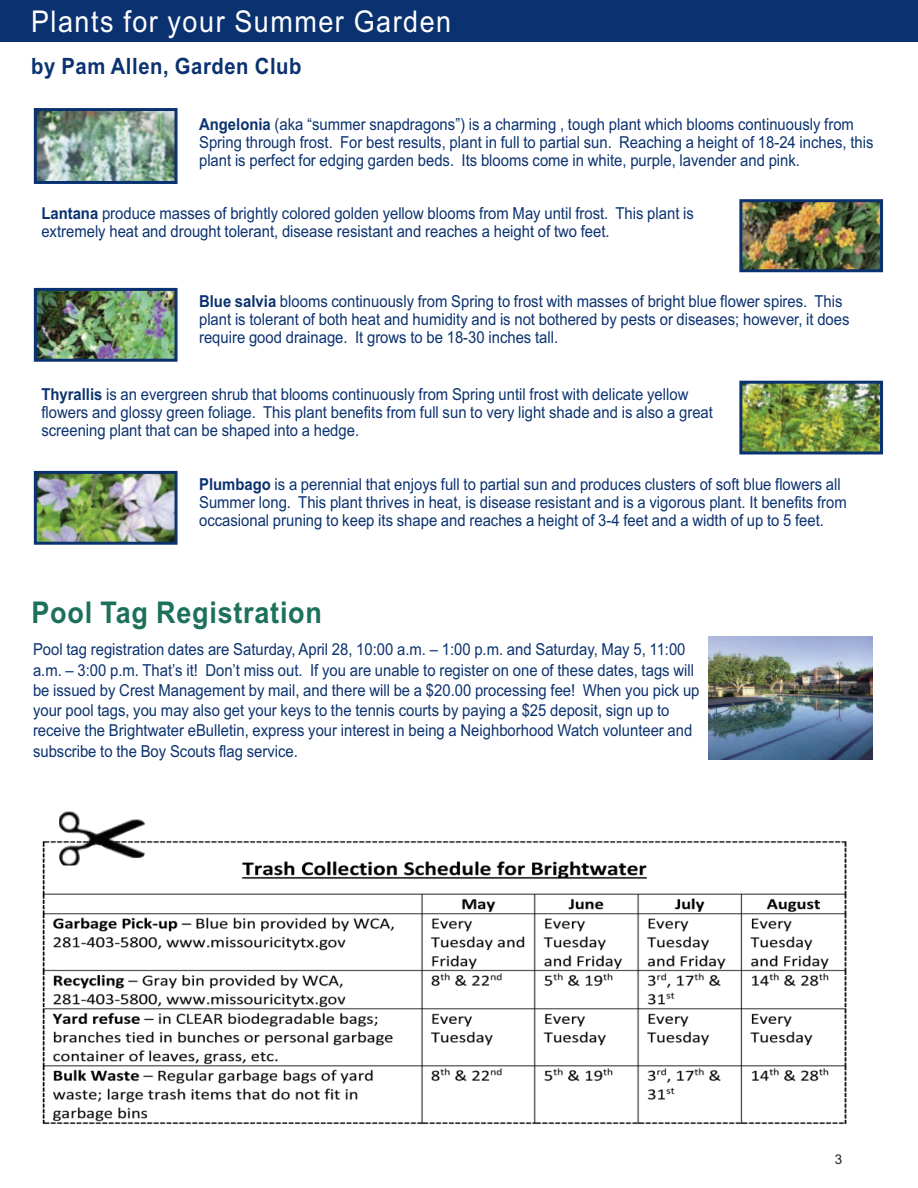
<style>
.page{position:relative;width:918px;height:1188px;background:#fff}
.page>*{position:absolute;margin:0;border:0;box-sizing:border-box;transform-origin:0 0}
.t1{font:30px "Arial";letter-spacing:.055em;color:#fff;scale:.9 1}
.t2{font:700 30px "Arial";letter-spacing:.03em;color:#1d715a;scale:.9 1}
.t3{font:700 22.5px "Arial";letter-spacing:.03em;color:#0b3270;scale:.9 1}
.t4{font:16.5px/18px "Arial";color:#0b3270;scale:.9 1}
.s1{font-weight:700}
</style>
<div class="page">
<div style="left:0;top:0;width:918px;height:41px;background:#0b3270"></div>
<img style="left:42px;top:841px;width:805px;height:283px">
<img style="left:58px;top:811px;width:87px;height:55px">
<img style="left:38px;top:112px;width:136px;height:68px">
<div style="left:34px;top:108px;width:144px;height:76px;border:3px solid #0b3270"></div>
<img style="left:38px;top:292px;width:136px;height:66px">
<div style="left:34px;top:288px;width:144px;height:74px;border:3px solid #0b3270"></div>
<img style="left:743px;top:203px;width:136px;height:65px">
<div style="left:739px;top:199px;width:144px;height:73px;border:3px solid #0b3270"></div>
<img style="left:743px;top:385px;width:136px;height:65px">
<div style="left:739px;top:381px;width:144px;height:73px;border:3px solid #0b3270"></div>
<img style="left:38px;top:475px;width:136px;height:66px">
<div style="left:34px;top:471px;width:144px;height:74px;border:3px solid #0b3270"></div>
<img style="left:708px;top:636px;width:165px;height:124px">
<h1 class="t1" style="left:31px;top:4px;width:468px">Plants for your Summer Garden</h1>
<h2 class="t3" style="left:31px;top:54px;width:302px">by Pam Allen, Garden Club</h2>
<p class="t4" style="left:199px;top:116px;width:751px"><span class="s1">Angelonia</span> (aka “summer snapdragons”) is a charming , tough plant which blooms continuously from<br>Spring through frost. For best results, plant in full to partial sun. Reaching a height of 18-24 inches, this plant is perfect for edging garden beds. Its blooms come in white, purple, lavender and pink.</p>
<p class="t4" style="left:41px;top:204px;width:727px"><span class="s1">Lantana</span> produce masses of brightly colored golden yellow blooms from May until frost. This plant is extremely heat and drought tolerant, disease resistant and reaches a height of two feet.</p>
<p class="t4" style="left:199px;top:293px;width:724px"><span class="s1">Blue salvia</span> blooms continuously from Spring to frost with masses of bright blue flower spires. This plant is tolerant of both heat and humidity and is not bothered by pests or diseases; however, it does require good drainage. It grows to be 18-30 inches tall.</p>
<p class="t4" style="left:41px;top:386px;width:748px"><span class="s1">Thyrallis</span> is an evergreen shrub that blooms continuously from Spring until frost with delicate yellow flowers and glossy green foliage. This plant benefits from full sun to very light shade and is also a great screening plant that can be shaped into a hedge.</p>
<p class="t4" style="left:199px;top:476px;width:721px"><span class="s1">Plumbago</span> is a perennial that enjoys full to partial sun and produces clusters of soft blue flowers all<br>Summer long. This plant thrives in heat, is disease resistant and is a vigorous plant. It benefits from occasional pruning to keep its shape and reaches a height of 3-4 feet and a width of up to 5 feet.</p>
<h1 class="t2" style="left:32px;top:596px;width:324px">Pool Tag Registration</h1>
<p class="t4" style="left:33px;top:640px;width:742px;line-height:20.2px">Pool tag registration dates are Saturday, April 28, 10:00 a.m. – 1:00 p.m. and Saturday, May 5, 11:00 a.m. – 3:00 p.m. That’s it! Don’t miss out. If you are unable to register on one of these dates, tags will be issued by Crest Management by mail, and there will be a $20.00 processing fee! When you pick up your pool tags, you may also get your keys to the tennis courts by paying a $25 deposit, sign up to receive the Brightwater eBulletin, express your interest in being a Neighborhood Watch volunteer and subscribe to the Boy Scouts flag service.</p>
</div>
